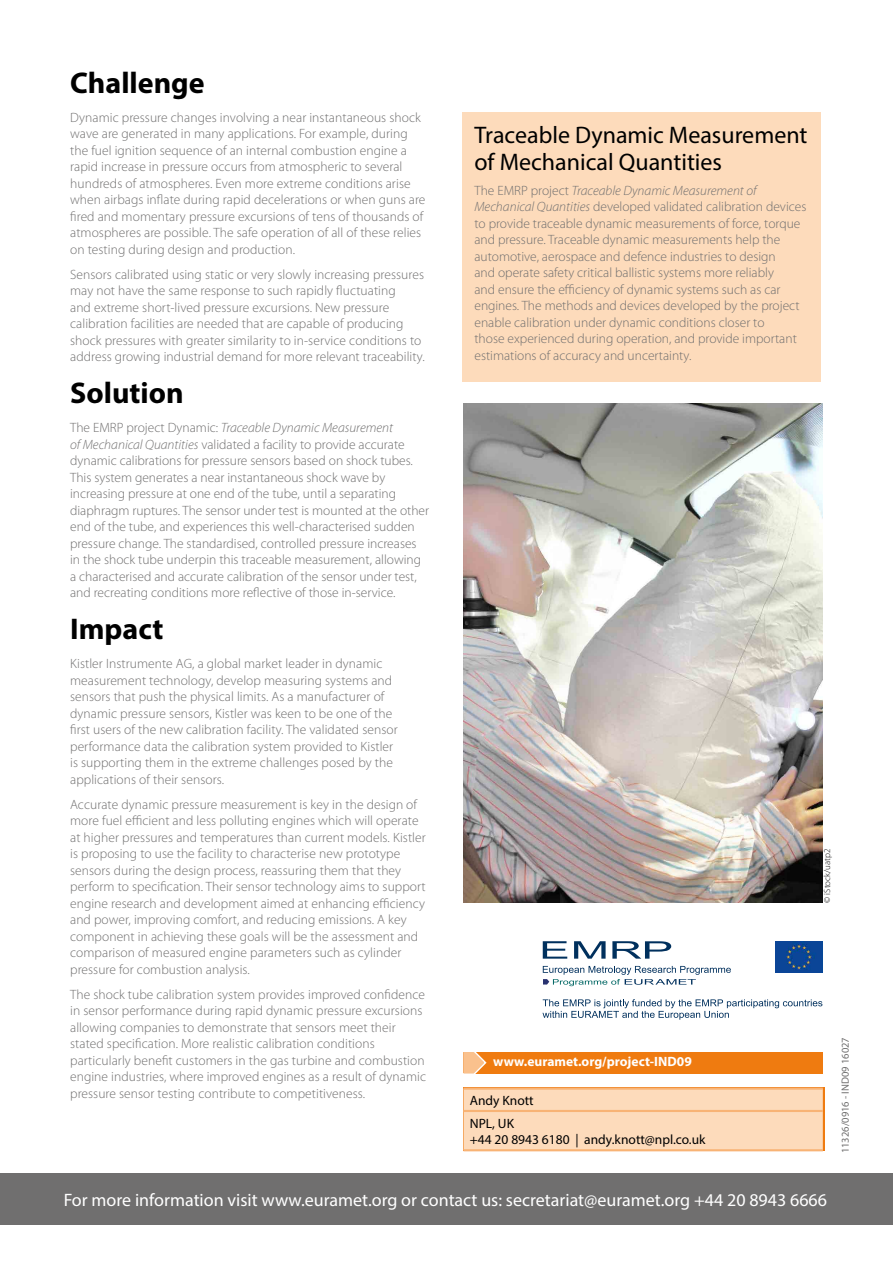
<style>
.page{position:relative;width:893px;height:1263px;background:#fff}
.page>*{position:absolute;margin:0;border:0;box-sizing:border-box;transform-origin:0 0}
.t1{font:700 30px "Myriad Pro";color:#000}
.t2{font:24px/27px "Myriad Pro";color:#000}
.t3{font:18px "Myriad Pro";color:#fff}
.t4{font:300 13.5px/16.5px "Myriad Pro";letter-spacing:.005em;color:#706f6f}
.t5{font:13.5px/22.6px "Myriad Pro";color:#000}
.t6{font:700 13.5px "Myriad Pro";color:#fff}
.t7{font:10.5px "Myriad Pro";color:#706f6f}
.t8{font:300 9px "Myriad Pro";color:#000}
.s1{font-style:italic}
</style>
<div class="page">
<div style="left:0;top:1174px;width:893px;height:51px;background:#706f6f"></div>
<div style="left:463px;top:1090px;width:360px;height:59px;background:#fddbbb"></div>
<hr style="left:463px;top:1087px;width:360px;height:3px;background:#f8b375">
<hr style="left:463px;top:1110px;width:360px;height:2px;background:#f8b375">
<hr style="left:463px;top:1149px;width:360px;height:2px;background:#f8b375">
<div style="left:463px;top:1052px;width:360px;height:21px;background:#ef7b10"></div>
<svg style="left:463px;top:1052px;width:25px;height:22px"></svg>
<svg style="left:543px;top:941px;width:24px;height:18px"></svg>
<svg style="left:574px;top:941px;width:32px;height:18px"></svg>
<svg style="left:612px;top:941px;width:59px;height:18px"></svg>
<svg style="left:543px;top:966px;width:188px;height:20px"></svg>
<svg style="left:542px;top:999px;width:280px;height:21px"></svg>
<img style="left:776px;top:941px;width:47px;height:31px">
<img style="left:463px;top:404px;width:359px;height:498px">
<div style="left:462px;top:112px;width:358px;height:270px;background:#fddbbb"></div>
<h1 class="t1" style="left:70px;top:63px;width:136px">Challenge</h1>
<p class="t4" style="left:70px;top:109px;width:357px">Dynamic pressure changes involving a near instantaneous shock wave are generated in many applications. For example, during the fuel ignition sequence of an internal combustion engine a rapid increase in pressure occurs from atmospheric to several hundreds of atmospheres. Even more extreme conditions arise when airbags inflate during rapid decelerations or when guns are fired and momentary pressure excursions of tens of thousands of atmospheres are possible. The safe operation of all of these relies on testing during design and production.</p>
<p class="t4" style="left:70px;top:266px;width:356px">Sensors calibrated using static or very slowly increasing pressures may not have the same response to such rapidly fluctuating<br>and extreme short-lived pressure excursions. New pressure calibration facilities are needed that are capable of producing shock pressures with greater similarity to in-service conditions to address growing industrial demand for more relevant traceability.</p>
<h1 class="t1" style="left:70px;top:373px;width:115px">Solution</h1>
<p class="t4" style="left:70px;top:420px;width:360px">The EMRP project Dynamic: <span class="s1">Traceable Dynamic Measurement<br>of Mechanical Quantities</span> validated a facility to provide accurate dynamic calibrations for pressure sensors based on shock tubes.<br>This system generates a near instantaneous shock wave by increasing pressure at one end of the tube, until a separating diaphragm ruptures. The sensor under test is mounted at the other end of the tube, and experiences this well-characterised sudden pressure change. The standardised, controlled pressure increases in the shock tube underpin this traceable measurement, allowing a characterised and accurate calibration of the sensor under test, and recreating conditions more reflective of those in-service.</p>
<h1 class="t1" style="left:70px;top:609px;width:95px">Impact</h1>
<p class="t4" style="left:70px;top:655px;width:329px">Kistler Instrumente AG, a global market leader in dynamic measurement technology, develop measuring systems and sensors that push the physical limits. As a manufacturer of dynamic pressure sensors, Kistler was keen to be one of the first users of the new calibration facility. The validated sensor performance data the calibration system provided to Kistler is supporting them in the extreme challenges posed by the applications of their sensors.</p>
<p class="t4" style="left:70px;top:796px;width:357px">Accurate dynamic pressure measurement is key in the design of more fuel efficient and less polluting engines which will operate at higher pressures and temperatures than current models. Kistler is proposing to use the facility to characterise new prototype sensors during the design process, reassuring them that they perform to specification. Their sensor technology aims to support engine research and development aimed at enhancing efficiency and power, improving comfort, and reducing emissions. A key component in achieving these goals will be the assessment and comparison of measured engine parameters such as cylinder pressure for combustion analysis.</p>
<p class="t4" style="left:70px;top:986px;width:357px">The shock tube calibration system provides improved confidence in sensor performance during rapid dynamic pressure excursions allowing companies to demonstrate that sensors meet their stated specification. More realistic calibration conditions particularly benefit customers in the gas turbine and combustion engine industries, where improved engines as a result of dynamic pressure sensor testing contribute to competitiveness.</p>
<h2 class="t2" style="left:474px;top:121px;width:335px">Traceable Dynamic Measurement of Mechanical Quantities</h2>
<p class="t4" style="left:474px;top:182px;width:334px">The EMRP project <span class="s1">Traceable Dynamic Measurement of Mechanical Quantities</span> developed validated calibration devices to provide traceable dynamic measurements of force, torque and pressure. Traceable dynamic measurements help the automotive, aerospace and defence industries to design<br>and operate safety critical ballistic systems more reliably<br>and ensure the efficiency of dynamic systems such as car engines. The methods and devices developed by the project enable calibration under dynamic conditions closer to<br>those experienced during operation, and provide important estimations of accuracy and uncertainty.</p>
<p class="t6" style="left:493px;top:1053px;width:200px">www.euramet.org/project-IND09</p>
<p class="t5" style="left:470px;top:1089px;width:65px">Andy Knott<br>NPL, UK</p>
<p class="t5" style="left:470px;top:1128px;width:237px">+44 20 8943 6180 | andy.knott@npl.co.uk</p>
<p class="t8" style="left:822px;top:902px;width:55px;rotate:-90deg">© iStock/uatp2</p>
<p class="t7" style="left:839px;top:1153px;width:118px;rotate:-90deg">11326/0916 - IND09 16027</p>
<h3 class="t3" style="left:64px;top:1189px;width:765px">For more information visit www.euramet.org or contact us: secretariat@euramet.org +44 20 8943 6666</h3>
</div>
